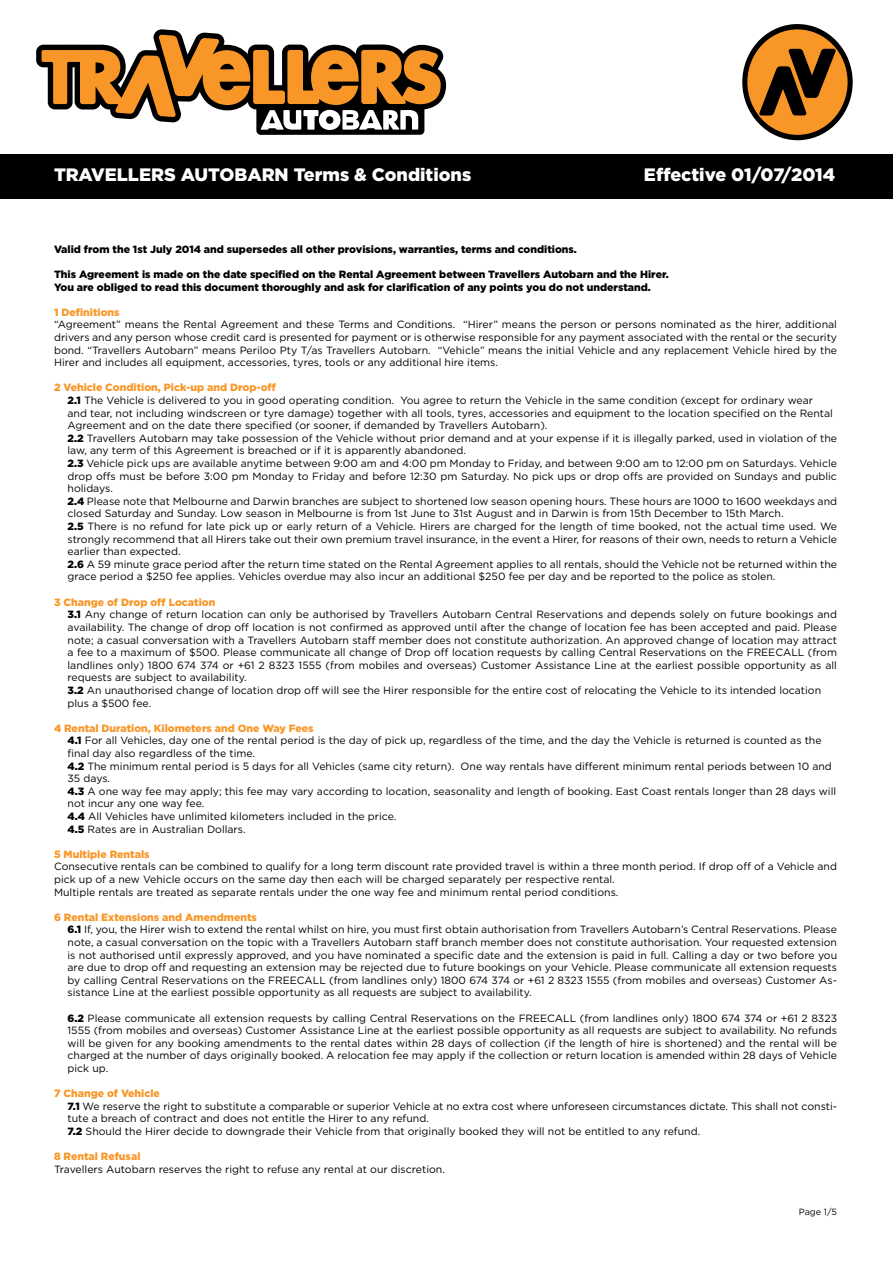
<style>
.page{position:relative;width:893px;height:1263px;background:#fff}
.page>*{position:absolute;margin:0;border:0;box-sizing:border-box;transform-origin:0 0}
.t1{font:900 18px "Gotham";color:#fff}
.t2{font:10.5px/12.6px "Gotham";color:#000}
.t3{font:900 10.5px/12.6px "Gotham";color:#000}
.t4{font:900 10.5px "Gotham";color:#f89728}
.t5{font:9px "Gotham";color:#000}
.s1{font-weight:900;color:#f89728}
.s2{font-weight:900}
</style>
<div class="page">
<svg style="left:36px;top:29px;width:410px;height:106px"></svg>
<svg style="left:742px;top:24px;width:111px;height:116px"></svg>
<div style="left:0;top:154px;width:893px;height:45px;background:#000"></div>
<h1 class="t1" style="left:54px;top:162px;width:419px">TRAVELLERS AUTOBARN Terms &amp; Conditions</h1>
<h1 class="t1" style="left:644px;top:162px;width:193px">Effective 01/07/2014</h1>
<p class="t3" style="left:54px;top:243px;width:524px">Valid from the 1st July 2014 and supersedes all other provisions, warranties, terms and conditions.</p>
<p class="t3" style="left:54px;top:268px;width:616px">This Agreement is made on the date specified on the Rental Agreement between Travellers Autobarn and the Hirer.<br>You are obliged to read this document thoroughly and ask for clarification of any points you do not understand.</p>
<p class="t4" style="left:54px;top:305px;width:67px">1 Definitions</p>
<p class="t2" style="left:54px;top:318px;width:784px;text-align:justify">“Agreement” means the Rental Agreement and these Terms and Conditions. “Hirer” means the person or persons nominated as the hirer, additional drivers and any person whose credit card is presented for payment or is otherwise responsible for any payment associated with the rental or the security bond. “Travellers Autobarn” means Periloo Pty T/as Travellers Autobarn. “Vehicle” means the initial Vehicle and any replacement Vehicle hired by the Hirer and includes all equipment, accessories, tyres, tools or any additional hire items.</p>
<p class="t2" style="left:68px;top:381px;width:771px;text-indent:-14px"><span class="s1">2 Vehicle Condition, Pick-up and Drop-off<br></span><span class="s2">2.1</span> The Vehicle is delivered to you in good operating condition. You agree to return the Vehicle in the same condition (except for ordinary wear<br>and tear, not including windscreen or tyre damage) together with all tools, tyres, accessories and equipment to the location specified on the Rental Agreement and on the date there specified (or sooner, if demanded by Travellers Autobarn).<br><span class="s2">2.2</span> Travellers Autobarn may take possession of the Vehicle without prior demand and at your expense if it is illegally parked, used in violation of the law, any term of this Agreement is breached or if it is apparently abandoned.<br><span class="s2">2.3</span> Vehicle pick ups are available anytime between 9:00 am and 4:00 pm Monday to Friday, and between 9:00 am to 12:00 pm on Saturdays. Vehicle drop offs must be before 3:00 pm Monday to Friday and before 12:30 pm Saturday. No pick ups or drop offs are provided on Sundays and public holidays.<br><span class="s2">2.4</span> Please note that Melbourne and Darwin branches are subject to shortened low season opening hours. These hours are 1000 to 1600 weekdays and closed Saturday and Sunday. Low season in Melbourne is from 1st June to 31st August and in Darwin is from 15th December to 15th March.<br><span class="s2">2.5</span> There is no refund for late pick up or early return of a Vehicle. Hirers are charged for the length of time booked, not the actual time used. We strongly recommend that all Hirers take out their own premium travel insurance, in the event a Hirer, for reasons of their own, needs to return a Vehicle earlier than expected.<br><span class="s2">2.6</span> A 59 minute grace period after the return time stated on the Rental Agreement applies to all rentals, should the Vehicle not be returned within the grace period a $250 fee applies. Vehicles overdue may also incur an additional $250 fee per day and be reported to the police as stolen.</p>
<p class="t2" style="left:68px;top:595px;width:771px;text-indent:-14px"><span class="s1">3 Change of Drop off Location<br></span><span class="s2">3.1</span> Any change of return location can only be authorised by Travellers Autobarn Central Reservations and depends solely on future bookings and availability. The change of drop off location is not confirmed as approved until after the change of location fee has been accepted and paid. Please note; a casual conversation with a Travellers Autobarn staff member does not constitute authorization. An approved change of location may attract a fee to a maximum of $500. Please communicate all change of Drop off location requests by calling Central Reservations on the FREECALL (from landlines only) 1800 674 374 or +61 2 8323 1555 (from mobiles and overseas) Customer Assistance Line at the earliest possible opportunity as all requests are subject to availability.<br><span class="s2">3.2</span> An unauthorised change of location drop off will see the Hirer responsible for the entire cost of relocating the Vehicle to its intended location plus a $500 fee.</p>
<p class="t2" style="left:68px;top:721px;width:770px;text-indent:-14px"><span class="s1">4 Rental Duration, Kilometers and One Way Fees<br></span><span class="s2">4.1</span> For all Vehicles, day one of the rental period is the day of pick up, regardless of the time, and the day the Vehicle is returned is counted as the final day also regardless of the time.<br><span class="s2">4.2</span> The minimum rental period is 5 days for all Vehicles (same city return). One way rentals have different minimum rental periods between 10 and 35 days.<br><span class="s2">4.3</span> A one way fee may apply; this fee may vary according to location, seasonality and length of booking. East Coast rentals longer than 28 days will not incur any one way fee.<br><span class="s2">4.4</span> All Vehicles have unlimited kilometers included in the price.<br><span class="s2">4.5</span> Rates are in Australian Dollars.</p>
<p class="t4" style="left:54px;top:847px;width:97px">5 Multiple Rentals</p>
<p class="t2" style="left:54px;top:860px;width:784px">Consecutive rentals can be combined to qualify for a long term discount rate provided travel is within a three month period. If drop off of a Vehicle and pick up of a new Vehicle occurs on the same day then each will be charged separately per respective rental.<br>Multiple rentals are treated as separate rentals under the one way fee and minimum rental period conditions.</p>
<p class="t2" style="left:68px;top:910px;width:771px;text-indent:-14px"><span class="s1">6 Rental Extensions and Amendments<br></span><span class="s2">6.1</span> If, you, the Hirer wish to extend the rental whilst on hire, you must first obtain authorisation from Travellers Autobarn’s Central Reservations. Please note, a casual conversation on the topic with a Travellers Autobarn staff branch member does not constitute authorisation. Your requested extension is not authorised until expressly approved, and you have nominated a specific date and the extension is paid in full. Calling a day or two before you are due to drop off and requesting an extension may be rejected due to future bookings on your Vehicle. Please communicate all extension requests by calling Central Reservations on the FREECALL (from landlines only) 1800 674 374 or +61 2 8323 1555 (from mobiles and overseas) Customer As&shy;sistance Line at the earliest possible opportunity as all requests are subject to availability.</p>
<p class="t2" style="left:68px;top:1011px;width:771px;text-align:justify"><span class="s2">6.2</span> Please communicate all extension requests by calling Central Reservations on the FREECALL (from landlines only) 1800 674 374 or +61 2 8323<br>1555 (from mobiles and overseas) Customer Assistance Line at the earliest possible opportunity as all requests are subject to availability. No refunds will be given for any booking amendments to the rental dates within 28 days of collection (if the length of hire is shortened) and the rental will be charged at the number of days originally booked. A relocation fee may apply if the collection or return location is amended within 28 days of Vehicle pick up.</p>
<p class="t2" style="left:68px;top:1087px;width:771px;text-indent:-14px"><span class="s1">7 Change of Vehicle<br></span><span class="s2">7.1</span> We reserve the right to substitute a comparable or superior Vehicle at no extra cost where unforeseen circumstances dictate. This shall not consti&shy;tute a breach of contract and does not entitle the Hirer to any refund.<br><span class="s2">7.2</span> Should the Hirer decide to downgrade their Vehicle from that originally booked they will not be entitled to any refund.</p>
<p class="t4" style="left:54px;top:1149px;width:88px">8 Rental Refusal</p>
<p class="t2" style="left:54px;top:1162px;width:392px">Travellers Autobarn reserves the right to refuse any rental at our discretion.</p>
<p class="t5" style="left:799px;top:1206px;width:40px">Page 1/5</p>
</div>
